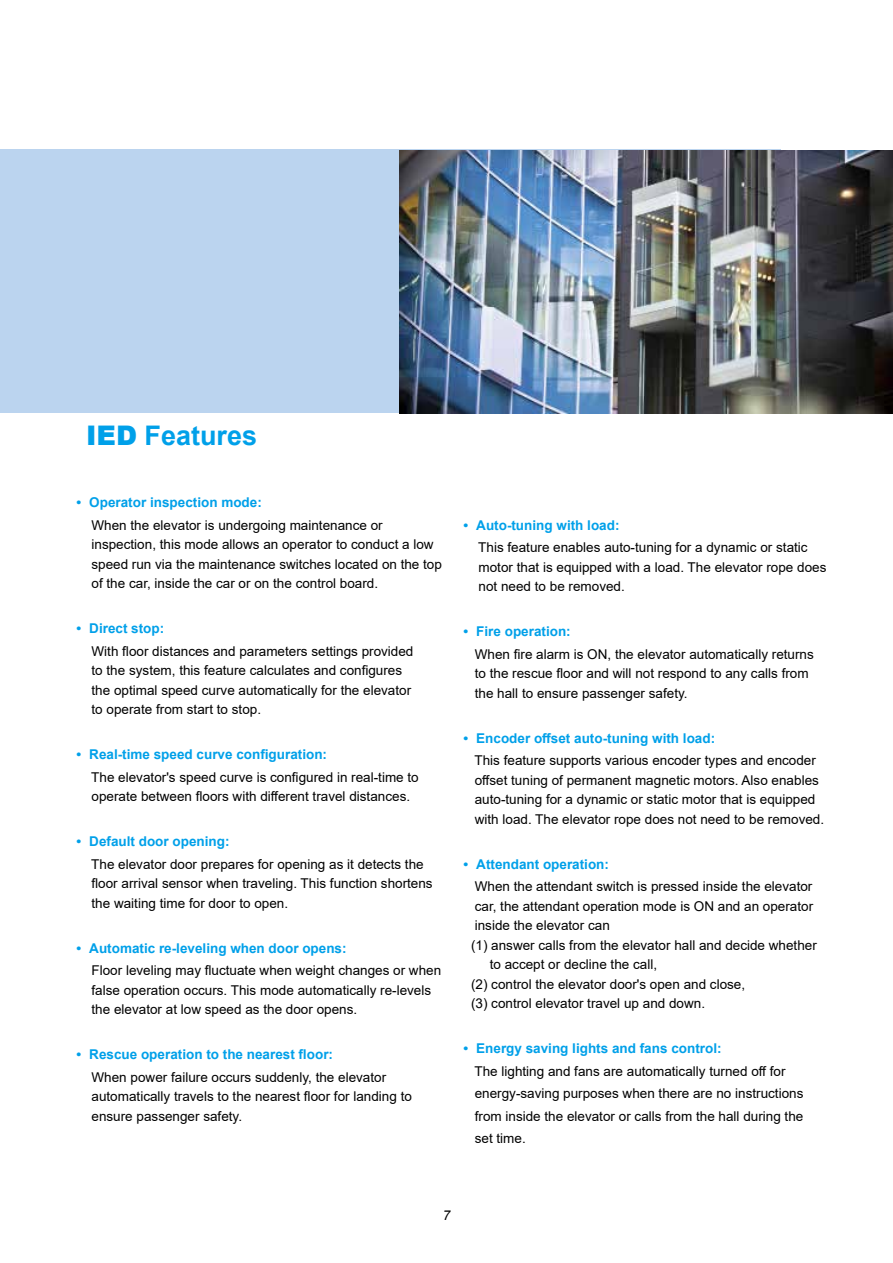
<style>
.page{position:relative;width:893px;height:1263px;background:#fff}
.page>*{position:absolute;margin:0;border:0;box-sizing:border-box;transform-origin:0 0}
.t1{font:700 27px "Arial";color:#00a0e9}
.t2{font:13.5px/19.5px "Arial";color:#000}
.t3{font:700 13.5px "Arial";color:#00a0e9}
.t4{font:italic 13.5px "Arial";color:#000}
.s1{font-weight:900}
</style>
<div class="page">
<img style="left:0;top:149px;width:893px;height:265px">
<h1 class="t1" style="left:86px;top:418px;width:173px"><span class="s1">IED</span> Features</h1>
<p class="t3" style="left:77px;top:493px;width:187px">• Operator inspection mode:</p>
<p class="t2" style="left:91px;top:515px;width:352px">When the elevator is undergoing maintenance or inspection, this mode allows an operator to conduct a low speed run via the maintenance switches located on the top of the car, inside the car or on the control board.</p>
<p class="t3" style="left:77px;top:619px;width:89px">• Direct stop:</p>
<p class="t2" style="left:92px;top:641px;width:323px">With floor distances and parameters settings provided to the system, this feature calculates and configures the optimal speed curve automatically for the elevator to operate from start to stop.</p>
<p class="t3" style="left:77px;top:745px;width:252px">• Real-time speed curve configuration:</p>
<p class="t2" style="left:91px;top:767px;width:329px">The elevator's speed curve is configured in real-time to operate between floors with different travel distances.</p>
<p class="t3" style="left:77px;top:832px;width:155px">• Default door opening:</p>
<p class="t2" style="left:91px;top:854px;width:343px">The elevator door prepares for opening as it detects the floor arrival sensor when traveling. This function shortens the waiting time for door to open.</p>
<p class="t3" style="left:77px;top:939px;width:272px">• Automatic re-leveling when door opens:</p>
<p class="t2" style="left:92px;top:961px;width:351px">Floor leveling may fluctuate when weight changes or when false operation occurs. This mode automatically re-levels the elevator at low speed as the door opens.</p>
<p class="t3" style="left:77px;top:1045px;width:258px">• Rescue operation to the nearest floor:</p>
<p class="t2" style="left:92px;top:1067px;width:322px">When power failure occurs suddenly, the elevator automatically travels to the nearest floor for landing to ensure passenger safety.</p>
<p class="t3" style="left:463px;top:516px;width:157px">• Auto-tuning with load:</p>
<p class="t2" style="left:478px;top:538px;width:350px">This feature enables auto-tuning for a dynamic or static motor that is equipped with a load. The elevator rope does not need to be removed.</p>
<p class="t3" style="left:463px;top:622px;width:109px">• Fire operation:</p>
<p class="t2" style="left:475px;top:644px;width:341px">When fire alarm is ON, the elevator automatically returns to the rescue floor and will not respond to any calls from the hall to ensure passenger safety.</p>
<p class="t3" style="left:463px;top:729px;width:253px">• Encoder offset auto-tuning with load:</p>
<p class="t2" style="left:474px;top:751px;width:351px">This feature supports various encoder types and encoder offset tuning of permanent magnetic motors. Also enables auto-tuning for a dynamic or static motor that is equipped with load. The elevator rope does not need to be removed.</p>
<p class="t3" style="left:463px;top:854px;width:147px">• Attendant operation:</p>
<p class="t2" style="left:475px;top:877px;width:339px">When the attendant switch is pressed inside the elevator</p>
<p class="t2" style="left:475px;top:896px;width:340px">car, the attendant operation mode is ON and an operator</p>
<p class="t2" style="left:475px;top:916px;width:137px">inside the elevator can</p>
<p class="t2" style="left:471px;top:935px;width:347px">(1) answer calls from the elevator hall and decide whether</p>
<p class="t2" style="left:490px;top:955px;width:169px">to accept or decline the call,</p>
<p class="t2" style="left:471px;top:974px;width:276px">(2) control the elevator door's open and close,</p>
<p class="t2" style="left:471px;top:994px;width:236px">(3) control elevator travel up and down.</p>
<p class="t3" style="left:463px;top:1039px;width:260px">• Energy saving lights and fans control:</p>
<p class="t2" style="left:474px;top:1060px;width:330px;line-height:22.5px">The lighting and fans are automatically turned off for energy-saving purposes when there are no instructions from inside the elevator or calls from the hall during the set time.</p>
<p class="t4" style="left:443px;top:1206px;width:9px">7</p>
</div>
